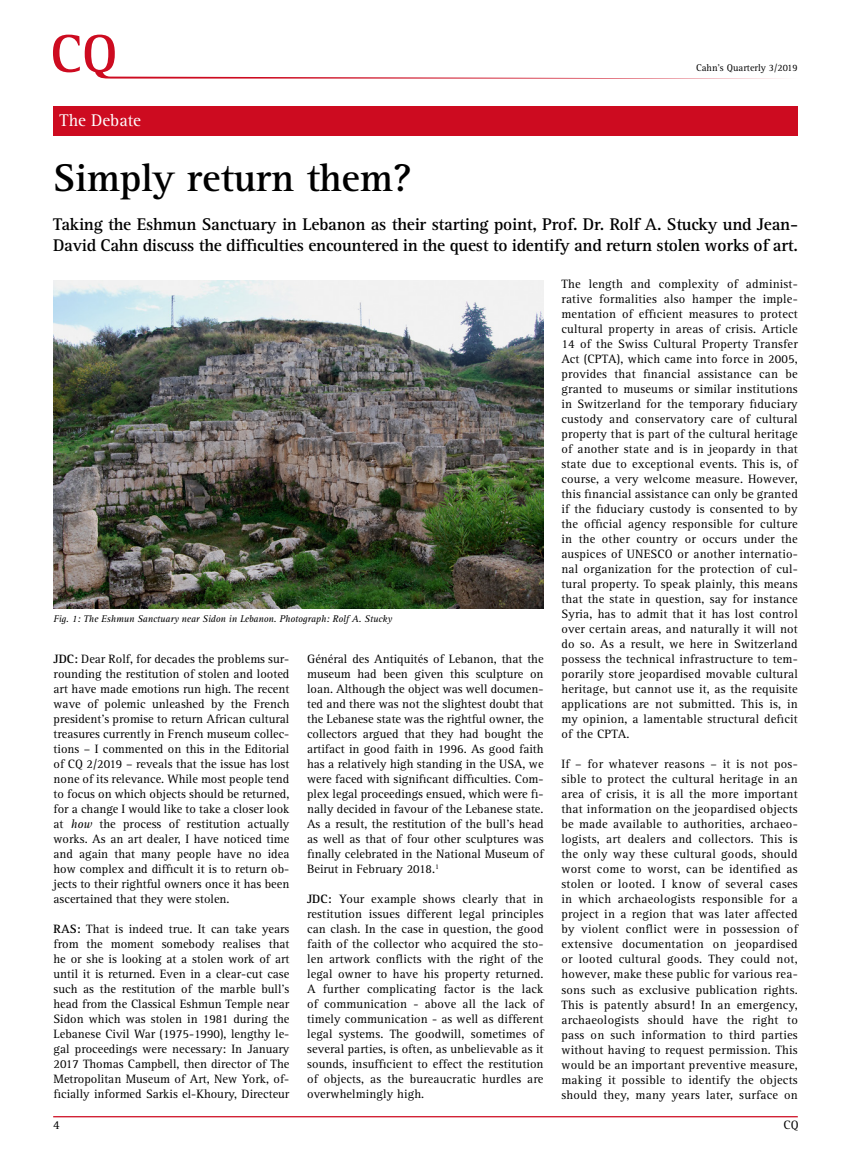
<style>
.page{position:relative;width:851px;height:1170px;background:#fff}
.page>*{position:absolute;margin:0;border:0;box-sizing:border-box;transform-origin:0 0}
.t1{font:700 40px "Rotis Serif Std";letter-spacing:-.005em;color:#000}
.t2{font:700 17.5px/21px "Rotis Serif Std";letter-spacing:-.015em;color:#000}
.t3{font:17.5px "Rotis Serif Std";color:#fff}
.t4{font:12.5px/15px "Rotis Serif Std";color:#000;text-align:justify}
.t5{font:italic 10px "Rotis Serif Std";letter-spacing:-.01em;color:#000}
.t6{font:10px "Rotis Serif Std";color:#000}
.s1{font-weight:700}
.s2{font-style:italic}
</style>
<div class="page">
<hr style="left:53px;top:1115px;width:744px;height:2px;background:#cd0b20">
<svg style="left:53px;top:35px;width:731px;height:44px"></svg>
<div style="left:53px;top:106px;width:744px;height:30px;background:#cd0b20"></div>
<img style="left:53px;top:280px;width:490px;height:328px">
<h2 class="t3" style="left:60px;top:110px;width:83px">The Debate</h2>
<h1 class="t1" style="left:53px;top:154px;width:360px">Simply return them?</h1>
<p class="t6" style="left:696px;top:62px;width:103px">Cahn’s Quarterly 3/2019</p>
<h2 class="t2" style="left:53px;top:214px;width:746px">Taking the Eshmun Sanctuary in Lebanon as their starting point, Prof. Dr. Rolf A. Stucky und Jean-<br>David Cahn discuss the difficulties encountered in the quest to identify and return stolen works of art.</h2>
<p class="t5" style="left:53px;top:613px;width:340px">Fig. 1: The Eshmun Sanctuary near Sidon in Lebanon. Photograph: Rolf A. Stucky</p>
<p class="t4" style="left:54px;top:651px;width:237px"><span class="s1">JDC:</span> Dear Rolf, for decades the problems sur&shy;rounding the restitution of stolen and looted art have made emotions run high. The recent wave of polemic unleashed by the French president’s promise to return African cultural treasures currently in French museum collec&shy;tions – I commented on this in the Editorial of CQ 2/2019 – reveals that the issue has lost none of its relevance. While most people tend to focus on which objects should be returned, for a change I would like to take a closer look at <span class="s2">how</span> the process of restitution actually works. As an art dealer, I have noticed time and again that many people have no idea how complex and difficult it is to return ob&shy;jects to their rightful owners once it has been ascertained that they were stolen.</p>
<p class="t4" style="left:54px;top:921px;width:237px"><span class="s1">RAS:</span> That is indeed true. It can take years from the moment somebody realises that he or she is looking at a stolen work of art until it is returned. Even in a clear-cut case such as the restitution of the marble bull’s head from the Classical Eshmun Temple near Sidon which was stolen in 1981 during the Lebanese Civil War (1975-1990), lengthy le&shy;gal proceedings were necessary: In January 2017 Thomas Campbell, then director of The Metropolitan Museum of Art, New York, of&shy;ficially informed Sarkis el-Khoury, Directeur</p>
<p class="t4" style="left:307px;top:651px;width:238px">Général des Antiquités of Lebanon, that the museum had been given this sculpture on loan. Although the object was well documen&shy;ted and there was not the slightest doubt that the Lebanese state was the rightful owner, the collectors argued that they had bought the artifact in good faith in 1996. As good faith has a relatively high standing in the USA, we were faced with significant difficulties. Com&shy;plex legal proceedings ensued, which were fi&shy;nally decided in favour of the Lebanese state.<br>As a result, the restitution of the bull’s head as well as that of four other sculptures was finally celebrated in the National Museum of Beirut in February 2018.<sup>1</sup></p>
<p class="t4" style="left:307px;top:891px;width:238px"><span class="s1">JDC:</span> Your example shows clearly that in restitution issues different legal principles can clash. In the case in question, the good faith of the collector who acquired the sto&shy;len artwork conflicts with the right of the legal owner to have his property returned.<br>A further complicating factor is the lack of communication - above all the lack of timely communication - as well as different legal systems. The goodwill, sometimes of several parties, is often, as unbelievable as it sounds, insufficient to effect the restitution of objects, as the bureaucratic hurdles are overwhelmingly high.</p>
<p class="t4" style="left:561px;top:277px;width:238px">The length and complexity of administ&shy;rative formalities also hamper the imple&shy;mentation of efficient measures to protect cultural property in areas of crisis. Article 14 of the Swiss Cultural Property Transfer Act (CPTA), which came into force in 2005, provides that financial assistance can be granted to museums or similar institutions in Switzerland for the temporary fiduciary custody and conservatory care of cultural property that is part of the cultural heritage of another state and is in jeopardy in that state due to exceptional events. This is, of course, a very welcome measure. However, this financial assistance can only be granted if the fiduciary custody is consented to by the official agency responsible for culture in the other country or occurs under the auspices of UNESCO or another internatio&shy;nal organization for the protection of cul&shy;tural property. To speak plainly, this means that the state in question, say for instance Syria, has to admit that it has lost control over certain areas, and naturally it will not do so. As a result, we here in Switzerland possess the technical infrastructure to tem&shy;porarily store jeopardised movable cultural heritage, but cannot use it, as the requisite applications are not submitted. This is, in my opinion, a lamentable structural deficit of the CPTA.</p>
<p class="t4" style="left:561px;top:757px;width:238px">If – for whatever reasons – it is not pos&shy;sible to protect the cultural heritage in an area of crisis, it is all the more important that information on the jeopardised objects be made available to authorities, archaeo&shy;logists, art dealers and collectors. This is the only way these cultural goods, should worst come to worst, can be identified as stolen or looted. I know of several cases in which archaeologists responsible for a project in a region that was later affected by violent conflict were in possession of extensive documentation on jeopardised or looted cultural goods. They could not, however, make these public for various rea&shy;sons such as exclusive publication rights.<br>This is patently absurd! In an emergency, archaeologists should have the right to pass on such information to third parties without having to request permission. This would be an important preventive measure, making it possible to identify the objects should they, many years later, surface on</p>
<p class="t4" style="left:53px;top:1117px;width:8px">4</p>
<p class="t4" style="left:783px;top:1117px;width:17px">CQ</p>
</div>
